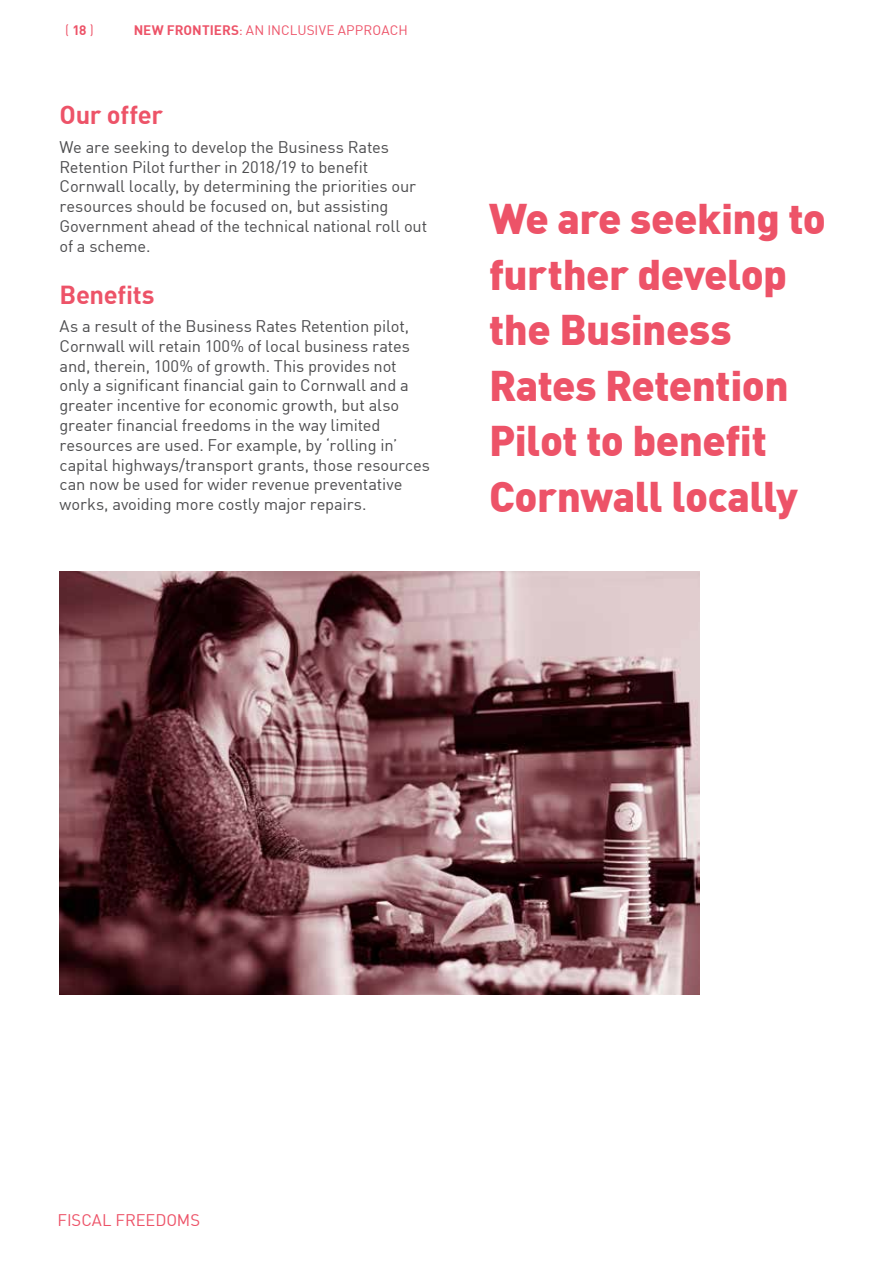
<style>
.page{position:relative;width:893px;height:1263px;background:#fff}
.page>*{position:absolute;margin:0;border:0;box-sizing:border-box;transform-origin:0 0}
.pull_text_2{font:900 42px/55.5px "DIN";letter-spacing:-.015em;color:#ed5368}
.Sub_Head_1{font:700 25.5px "DIN";letter-spacing:-.01em;color:#ed5368}
.body{font:16.5px/19.8px "DIN";letter-spacing:-.01em;color:#4d4d4f}
.body-2{font:16.5px "DIN";color:#ed5368}
.t1{font:13.5px "DIN";letter-spacing:.005em;color:#ed5368}
.s1{font-weight:700}
</style>
<div class="page">
<img style="left:60px;top:572px;width:639px;height:422px">
<p class="t1" style="left:65px;top:22px;width:30px">( <span class="s1">18</span> )</p>
<p class="t1" style="left:134px;top:22px;width:275px"><span class="s1">NEW FRONTIERS</span>: AN INCLUSIVE APPROACH</p>
<p class="Sub_Head_1" style="left:60px;top:99px;width:105px">Our offer</p>
<p class="body" style="left:60px;top:137px;width:369px">We are seeking to develop the Business Rates Retention Pilot further in 2018/19 to benefit Cornwall locally, by determining the priorities our resources should be focused on, but assisting Government ahead of the technical national roll out of a scheme.</p>
<p class="Sub_Head_1" style="left:60px;top:278px;width:97px">Benefits</p>
<p class="body" style="left:60px;top:316px;width:372px">As a result of the Business Rates Retention pilot, Cornwall will retain 100% of local business rates and, therein, 100% of growth. This provides not only a significant financial gain to Cornwall and a greater incentive for economic growth, but also greater financial freedoms in the way limited resources are used. For example, by ‘rolling in’ capital highways/transport grants, those resources can now be used for wider revenue preventative works, avoiding more costly major repairs.</p>
<p class="pull_text_2" style="left:489px;top:189px;width:338px">We are seeking to further develop the Business<br>Rates Retention<br>Pilot to benefit<br>Cornwall locally</p>
<p class="body-2" style="left:57px;top:1210px;width:144px">FISCAL FREEDOMS</p>
</div>
